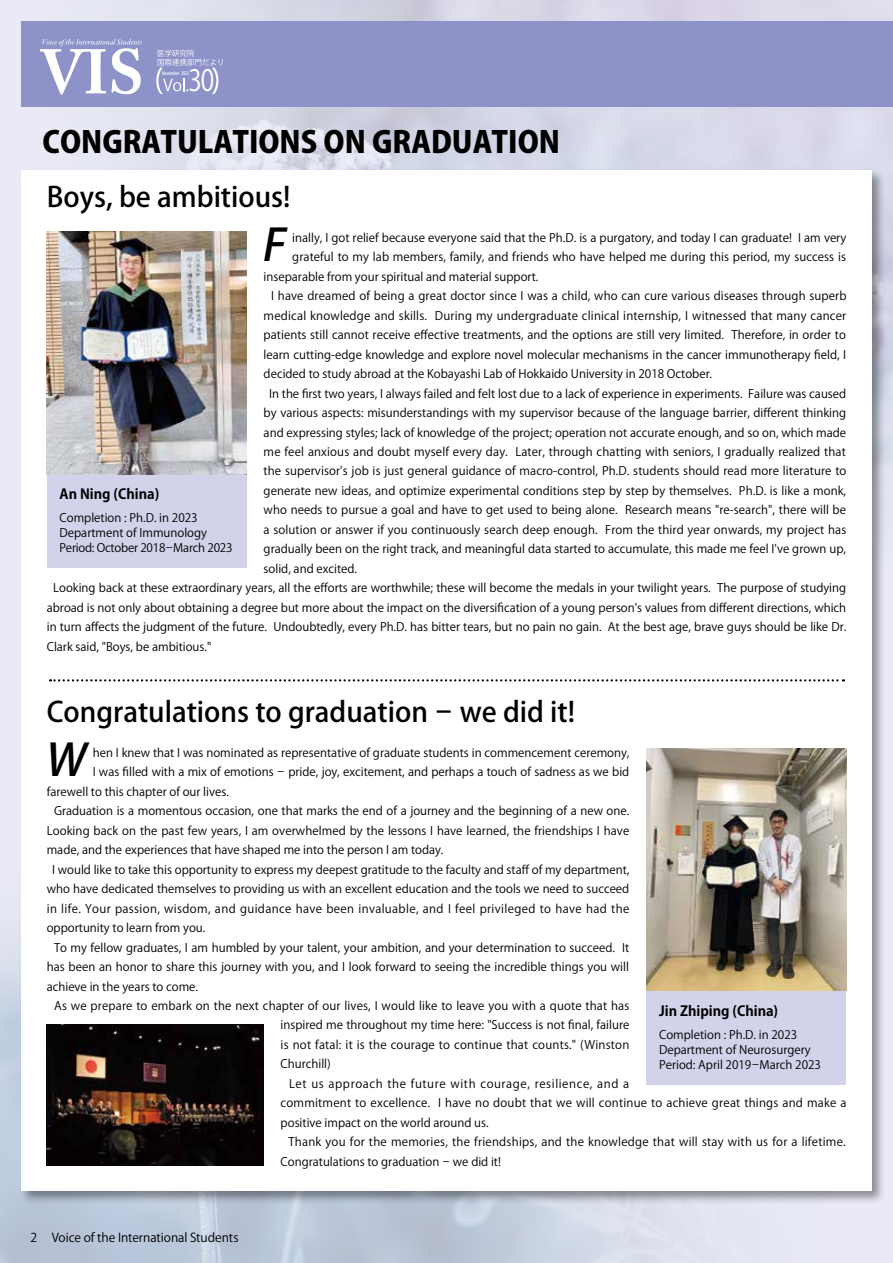
<style>
.page{position:relative;width:893px;height:1263px;background:#fff}
.page>*{position:absolute;margin:0;border:0;box-sizing:border-box;transform-origin:0 0}
.t1{font:italic 500 43.8px "Koz Go Pro";color:#000}
.t2{font:800 29.7px "Koz Go Pro";color:#000}
.t3{font:28.95px "Koz Go Pro";color:#fff;scale:.84 1}
.t4{font:500 27.6px "Koz Go Pro";color:#000}
.t5{font:700 13.8px "Koz Go Pro";color:#000}
.t6{font:12.15px "Koz Go Pro";letter-spacing:-.005em;color:#000}
.t7{font:11.7px/15px "Koz Go Pro";color:#000}
.t8{font:11.7px "Koz Go Pro";letter-spacing:.02em;color:#000}
.t9{font:11.7px "Koz Go Pro";letter-spacing:.03em;color:#000}
.t10{font:11.7px "Koz Go Pro";letter-spacing:.05em;color:#000}
.t11{font:500 4.8px "Koz Go Pro";color:#fff;scale:.75 1}
</style>
<div class="page">
<div style="left:19px;top:168px;width:867px;height:1037px;background:#000;opacity:.4"></div>
<div style="left:21px;top:170px;width:851px;height:1021px;background:#fff"></div>
<div style="left:47px;top:474px;width:200px;height:94px;background:#d2d3ea"></div>
<div style="left:646px;top:991px;width:200px;height:93px;background:#d2d3ea"></div>
<svg style="left:50px;top:679px;width:794px;height:2px"></svg>
<img style="left:47px;top:232px;width:200px;height:242px">
<img style="left:47px;top:1025px;width:217px;height:140px">
<img style="left:646px;top:748px;width:200px;height:243px">
<div style="left:21px;top:21px;width:872px;height:85px;background:#8d93c8"></div>
<svg style="left:40px;top:39px;width:102px;height:56px"></svg>
<svg style="left:156px;top:50px;width:67px;height:44px"></svg>
<p class="t11" style="left:162px;top:70px;width:38px">November 2023</p>
<h3 class="t3" style="left:189px;top:62px;width:32px">30</h3>
<h2 class="t2" style="left:43px;top:122px;width:519px">CONGRATULATIONS ON GRADUATION</h2>
<h3 class="t4" style="left:47px;top:179px;width:245px">Boys, be ambitious!</h3>
<h1 class="t1" style="left:261px;top:217px;width:35px">F</h1>
<p class="t7" style="left:292px;top:230px;width:555px">inally, I got relief because everyone said that the Ph.D. is a purgatory, and today I can graduate! I am very</p>
<p class="t7" style="left:292px;top:250px;width:555px">grateful to my lab members, family, and friends who have helped me during this period, my success is</p>
<p class="t7" style="left:264px;top:269px;width:276px">inseparable from your spiritual and material support.</p>
<p class="t7" style="left:271px;top:289px;width:577px">I have dreamed of being a great doctor since I was a child, who can cure various diseases through superb</p>
<p class="t7" style="left:264px;top:308px;width:584px">medical knowledge and skills. During my undergraduate clinical internship, I witnessed that many cancer</p>
<p class="t7" style="left:264px;top:328px;width:584px">patients still cannot receive effective treatments, and the options are still very limited. Therefore, in order to</p>
<p class="t7" style="left:264px;top:347px;width:584px">learn cutting-edge knowledge and explore novel molecular mechanisms in the cancer immunotherapy field, I</p>
<p class="t7" style="left:264px;top:367px;width:450px">decided to study abroad at the Kobayashi Lab of Hokkaido University in 2018 October.</p>
<p class="t7" style="left:269px;top:386px;width:579px">In the first two years, I always failed and felt lost due to a lack of experience in experiments. Failure was caused</p>
<p class="t7" style="left:264px;top:406px;width:584px">by various aspects: misunderstandings with my supervisor because of the language barrier, different thinking</p>
<p class="t7" style="left:264px;top:425px;width:584px">and expressing styles; lack of knowledge of the project; operation not accurate enough, and so on, which made</p>
<p class="t7" style="left:264px;top:444px;width:584px">me feel anxious and doubt myself every day. Later, through chatting with seniors, I gradually realized that</p>
<p class="t7" style="left:264px;top:464px;width:584px">the supervisor's job is just general guidance of macro-control, Ph.D. students should read more literature to</p>
<p class="t7" style="left:264px;top:483px;width:584px">generate new ideas, and optimize experimental conditions step by step by themselves. Ph.D. is like a monk,</p>
<p class="t7" style="left:264px;top:503px;width:584px">who needs to pursue a goal and have to get used to being alone. Research means "re-search", there will be</p>
<p class="t7" style="left:264px;top:522px;width:584px">a solution or answer if you continuously search deep enough. From the third year onwards, my project has</p>
<p class="t7" style="left:264px;top:542px;width:584px">gradually been on the right track, and meaningful data started to accumulate, this made me feel I've grown up,</p>
<p class="t7" style="left:264px;top:561px;width:95px">solid, and excited.</p>
<p class="t7" style="left:53px;top:581px;width:794px">Looking back at these extraordinary years, all the efforts are worthwhile; these will become the medals in your twilight years. The purpose of studying</p>
<p class="t7" style="left:47px;top:600px;width:801px">abroad is not only about obtaining a degree but more about the impact on the diversification of a young person's values from different directions, which</p>
<p class="t7" style="left:47px;top:620px;width:801px">in turn affects the judgment of the future. Undoubtedly, every Ph.D. has bitter tears, but no pain no gain. At the best age, brave guys should be like Dr.</p>
<p class="t7" style="left:47px;top:639px;width:166px">Clark said, "Boys, be ambitious."</p>
<p class="t5" style="left:60px;top:485px;width:101px">An Ning (China)</p>
<p class="t7" style="left:60px;top:510px;width:175px">Completion : Ph.D. in 2023<br>Department of Immunology<br>Period: October 2018－March 2023</p>
<h3 class="t4" style="left:47px;top:694px;width:530px">Congratulations to graduation － we did it!</h3>
<h1 class="t1" style="left:44px;top:732px;width:53px">W</h1>
<p class="t7" style="left:93px;top:745px;width:538px">hen I knew that I was nominated as representative of graduate students in commencement ceremony,</p>
<p class="t7" style="left:93px;top:765px;width:538px">I was filled with a mix of emotions － pride, joy, excitement, and perhaps a touch of sadness as we bid</p>
<p class="t7" style="left:47px;top:784px;width:184px">farewell to this chapter of our lives.</p>
<p class="t7" style="left:54px;top:804px;width:577px">Graduation is a momentous occasion, one that marks the end of a journey and the beginning of a new one.</p>
<p class="t7" style="left:47px;top:823px;width:584px">Looking back on the past few years, I am overwhelmed by the lessons I have learned, the friendships I have</p>
<p class="t7" style="left:47px;top:843px;width:398px">made, and the experiences that have shaped me into the person I am today.</p>
<p class="t7" style="left:52px;top:862px;width:579px">I would like to take this opportunity to express my deepest gratitude to the faculty and staff of my department,</p>
<p class="t7" style="left:47px;top:882px;width:584px">who have dedicated themselves to providing us with an excellent education and the tools we need to succeed</p>
<p class="t9" style="left:47px;top:901px;width:584px">in life. Your passion, wisdom, and guidance have been invaluable, and I feel privileged to have had the</p>
<p class="t7" style="left:47px;top:921px;width:160px">opportunity to learn from you.</p>
<p class="t7" style="left:54px;top:940px;width:577px">To my fellow graduates, I am humbled by your talent, your ambition, and your determination to succeed. It</p>
<p class="t7" style="left:47px;top:959px;width:584px">has been an honor to share this journey with you, and I look forward to seeing the incredible things you will</p>
<p class="t7" style="left:47px;top:979px;width:153px">achieve in the years to come.</p>
<p class="t7" style="left:54px;top:998px;width:577px">As we prepare to embark on the next chapter of our lives, I would like to leave you with a quote that has</p>
<p class="t7" style="left:281px;top:1018px;width:350px">inspired me throughout my time here: "Success is not final, failure</p>
<p class="t7" style="left:281px;top:1037px;width:350px">is not fatal: it is the courage to continue that counts." (Winston</p>
<p class="t7" style="left:281px;top:1057px;width:52px">Churchill)</p>
<p class="t10" style="left:289px;top:1076px;width:342px">Let us approach the future with courage, resilience, and a</p>
<p class="t8" style="left:281px;top:1095px;width:567px">commitment to excellence. I have no doubt that we will continue to achieve great things and make a</p>
<p class="t7" style="left:281px;top:1115px;width:209px">positive impact on the world around us.</p>
<p class="t8" style="left:288px;top:1134px;width:559px">Thank you for the memories, the friendships, and the knowledge that will stay with us for a lifetime.</p>
<p class="t7" style="left:281px;top:1154px;width:222px">Congratulations to graduation － we did it!</p>
<p class="t5" style="left:659px;top:1002px;width:121px">Jin Zhiping (China)</p>
<p class="t7" style="left:659px;top:1027px;width:163px">Completion : Ph.D. in 2023<br>Department of Neurosurgery<br>Period: April 2019－March 2023</p>
<p class="t6" style="left:31px;top:1230px;width:209px">2 Voice of the International Students</p>
</div>
